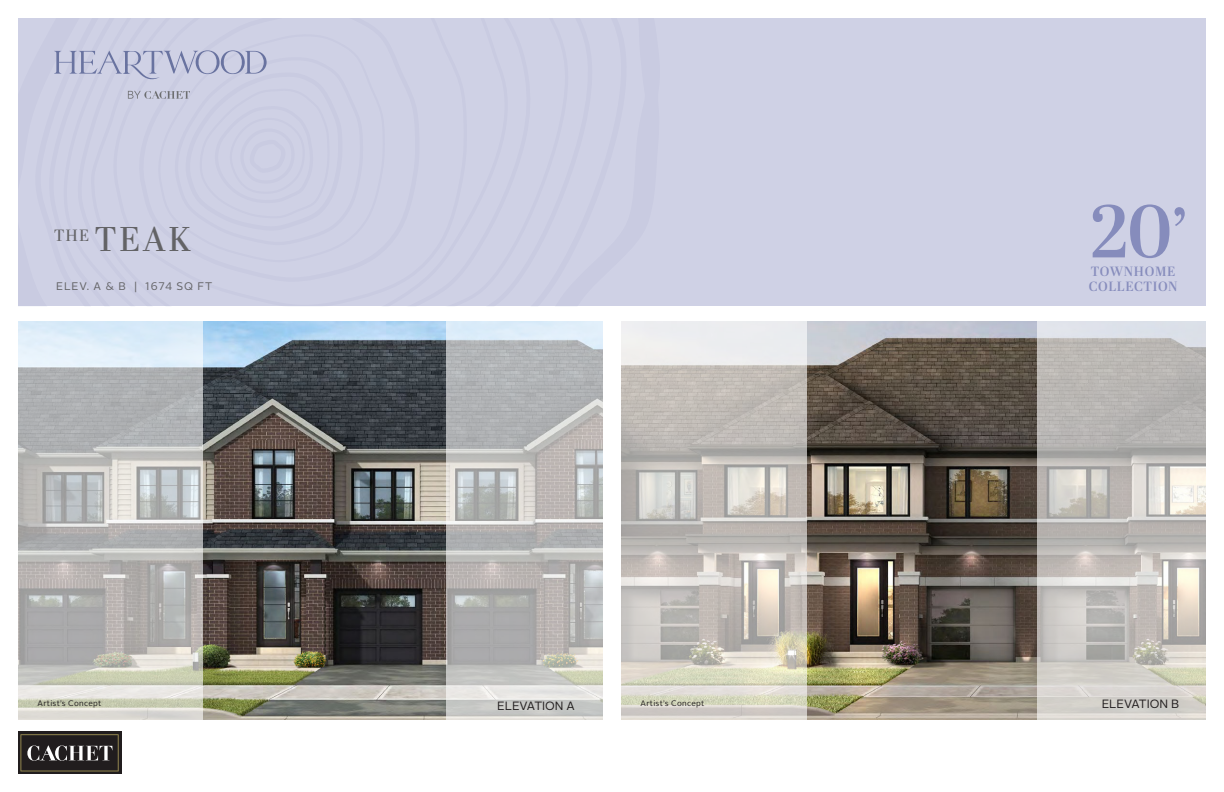
<style>
.page{position:relative;width:1224px;height:792px;background:#fff}
.page>*{position:absolute;margin:0;border:0;box-sizing:border-box;transform-origin:0 0}
.t1{font:600 74.4px "Abril Display";color:#868cbc}
.t2{font:34.3px "Abril Display";color:#636366}
.t3{font:600 13.4px/14.7px "Abril Display";letter-spacing:.05em;color:#868cbc}
.t4{font:12px "Alright Sans";color:#231f20}
.t5{font:11px "Alright Sans";letter-spacing:.08em;color:#636366}
.t6{font:8px "Alright Sans";letter-spacing:.04em;color:#231f20}
</style>
<div class="page">
<img style="left:203px;top:322px;width:243px;height:398px">
<img style="left:806px;top:322px;width:231px;height:398px">
<svg style="left:446px;top:321px;width:157px;height:399px;background:#bdbdbd"></svg>
<svg style="left:18px;top:321px;width:185px;height:399px;background:#bfc1c1"></svg>
<svg style="left:1037px;top:321px;width:169px;height:399px;background:#c5c2be"></svg>
<svg style="left:621px;top:321px;width:185px;height:399px;background:#cbc7c1"></svg>
<div style="left:18px;top:18px;width:1188px;height:288px;background:#cfd1e5"></div>
<div style="left:18px;top:732px;width:103px;height:42px;background:linear-gradient(to right,#211d1e,#211d1e)"></div>
<svg style="left:20px;top:734px;width:99px;height:37px;background:#403c39"></svg>
<svg style="left:54px;top:50px;width:213px;height:49px"></svg>
<h2 class="t2" style="left:54px;top:219px;width:138px"><sup>THE</sup> TEAK</h2>
<h3 class="t5" style="left:56px;top:282px;width:158px">ELEV. A &amp; B | 1674 SQ FT</h3>
<h1 class="t1" style="left:1090px;top:188px;width:100px">20’</h1>
<h3 class="t3" style="left:1089px;top:264px;width:90px">TOWNHOME<br>COLLECTION</h3>
<h3 class="t4" style="left:497px;top:701px;width:79px">ELEVATION A</h3>
<h3 class="t4" style="left:1102px;top:699px;width:79px">ELEVATION B</h3>
<p class="t6" style="left:38px;top:700px;width:65px">Artist’s Concept</p>
<p class="t6" style="left:641px;top:700px;width:65px">Artist’s Concept</p>
</div>
